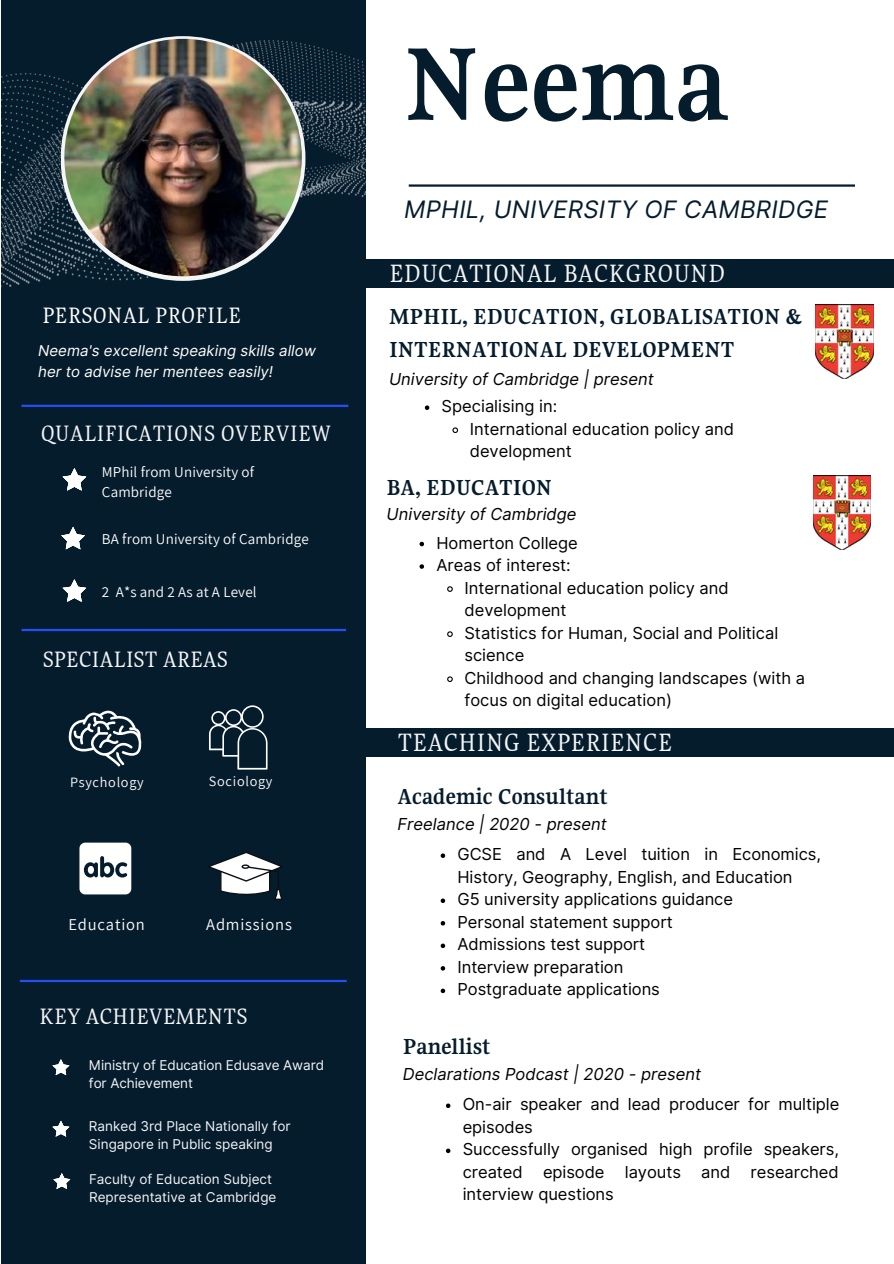
<style>
.page{position:relative;width:894px;height:1264px;background:#fff}
.page>*{position:absolute;margin:0;border:0;box-sizing:border-box;transform-origin:0 0}
.t1{font:700 114.15px "Gupter";letter-spacing:.01em;color:#051c2c}
.t2{font:27px "Gupter";color:#f4f5f7}
.t3{font:700 24px/32.7px "Gupter";color:#051c2c}
.t4{font:24px "Gupter";letter-spacing:-.01em;color:#f4f5f7}
.t5{font:italic 24px "Inter";letter-spacing:.01em;color:#051c2c}
.t6{font:24px "Gupter";color:#fefefe}
.t7{font:16.5px/22.5px "Inter";letter-spacing:-.005em;color:#000}
.t8{font:italic 16.5px "Inter";color:#000}
.t9{font:16.5px "Assistant";letter-spacing:.05em;color:#fff}
.t10{font:15px/20.2px "Assistant";letter-spacing:.01em;color:#fff}
.t11{font:italic 15px/20.2px "Inter";color:#fefefe}
.t12{font:14.25px "Assistant";letter-spacing:.05em;color:#fff}
.t13{font:13.5px/18px "Inter";color:#f4f5f7}
</style>
<div class="page">
<div style="left:1px;top:0;width:364px;height:1263px;background:#051c2c"></div>
<hr style="left:22px;top:405px;width:326px;height:2px;background:#244ff6">
<hr style="left:22px;top:629px;width:324px;height:2px;background:#244ff6">
<hr style="left:20px;top:979px;width:326px;height:3px;background:#244ff6">
<img style="left:1px;top:36px;width:364px;height:251px">
<img style="left:64px;top:39px;width:238px;height:237px;border-radius:50%">
<svg style="left:53px;top:1173px;width:17px;height:15px"></svg>
<svg style="left:52px;top:1121px;width:17px;height:15px"></svg>
<svg style="left:52px;top:1059px;width:17px;height:16px"></svg>
<hr style="left:408px;top:184px;width:446px;height:3px;background:#051c2c">
<svg style="left:419px;top:542px;width:5px;height:4px"></svg>
<svg style="left:419px;top:564px;width:5px;height:5px"></svg>
<svg style="left:447px;top:586px;width:6px;height:6px"></svg>
<svg style="left:447px;top:631px;width:6px;height:6px"></svg>
<svg style="left:447px;top:676px;width:6px;height:6px"></svg>
<div style="left:363px;top:259px;width:530px;height:28px;background:#051c2c"></div>
<svg style="left:440px;top:853px;width:5px;height:5px"></svg>
<svg style="left:440px;top:898px;width:5px;height:5px"></svg>
<svg style="left:440px;top:921px;width:5px;height:4px"></svg>
<svg style="left:440px;top:943px;width:5px;height:5px"></svg>
<svg style="left:440px;top:966px;width:5px;height:4px"></svg>
<svg style="left:440px;top:988px;width:5px;height:5px"></svg>
<div style="left:365px;top:728px;width:528px;height:28px;background:#051c2c"></div>
<svg style="left:446px;top:1103px;width:4px;height:4px"></svg>
<svg style="left:446px;top:1148px;width:4px;height:5px"></svg>
<svg style="left:61px;top:527px;width:24px;height:22px"></svg>
<svg style="left:63px;top:468px;width:23px;height:22px"></svg>
<svg style="left:63px;top:579px;width:23px;height:23px"></svg>
<svg style="left:208px;top:852px;width:75px;height:48px"></svg>
<div style="left:79px;top:842px;width:52px;height:52px;background:#fff;border-radius:6px"></div>
<svg style="left:84px;top:856px;width:43px;height:21px"></svg>
<svg style="left:68px;top:710px;width:74px;height:56px"></svg>
<svg style="left:209px;top:705px;width:58px;height:64px"></svg>
<img style="left:813px;top:475px;width:57px;height:74px">
<svg style="left:424px;top:405px;width:5px;height:5px"></svg>
<svg style="left:452px;top:427px;width:7px;height:6px"></svg>
<img style="left:815px;top:304px;width:57px;height:74px">
<h3 class="t6" style="left:42px;top:301px;width:200px">PERSONAL PROFILE</h3>
<p class="t11" style="left:38px;top:340px;width:279px">Neema's excellent speaking skills allow her to advise her mentees easily!</p>
<h3 class="t4" style="left:41px;top:419px;width:292px">QUALIFICATIONS OVERVIEW</h3>
<p class="t10" style="left:102px;top:461px;width:153px">MPhil from University of<br>Cambridge</p>
<p class="t10" style="left:102px;top:528px;width:208px">BA from University of Cambridge</p>
<p class="t10" style="left:102px;top:581px;width:156px">2 A*s and 2 As at A Level</p>
<h3 class="t4" style="left:43px;top:645px;width:187px">SPECIALIST AREAS</h3>
<p class="t12" style="left:70px;top:772px;width:75px">Psychology</p>
<p class="t12" style="left:209px;top:771px;width:65px">Sociology</p>
<p class="t9" style="left:68px;top:913px;width:78px">Education</p>
<p class="t9" style="left:206px;top:913px;width:87px">Admissions</p>
<h3 class="t4" style="left:39px;top:1002px;width:210px">KEY ACHIEVEMENTS</h3>
<p class="t13" style="left:89px;top:1055px;width:237px">Ministry of Education Edusave Award for Achievement</p>
<p class="t13" style="left:89px;top:1117px;width:203px">Ranked 3rd Place Nationally for<br>Singapore in Public speaking</p>
<p class="t13" style="left:89px;top:1169px;width:189px">Faculty of Education Subject<br>Representative at Cambridge</p>
<h1 class="t1" style="left:403px;top:17px;width:327px">Neema</h1>
<h3 class="t5" style="left:404px;top:195px;width:425px">MPHIL, UNIVERSITY OF CAMBRIDGE</h3>
<h2 class="t2" style="left:389px;top:257px;width:338px">EDUCATIONAL BACKGROUND</h2>
<h3 class="t3" style="left:389px;top:300px;width:415px">MPHIL, EDUCATION, GLOBALISATION &amp;<br>INTERNATIONAL DEVELOPMENT</h3>
<p class="t8" style="left:389px;top:369px;width:266px">University of Cambridge | present</p>
<p class="t7" style="left:469px;top:395px;width:266px;text-indent:-28px">Specialising in:<br>International education policy and development</p>
<h3 class="t3" style="left:386px;top:471px;width:167px">BA, EDUCATION</h3>
<p class="t8" style="left:386px;top:504px;width:191px">University of Cambridge</p>
<p class="t7" style="left:436px;top:531px;width:143px">Homerton College</p>
<p class="t7" style="left:436px;top:554px;width:136px">Areas of interest:</p>
<p class="t7" style="left:464px;top:576px;width:266px">International education policy and</p>
<p class="t7" style="left:464px;top:599px;width:104px">development</p>
<p class="t7" style="left:464px;top:621px;width:315px">Statistics for Human, Social and Political</p>
<p class="t7" style="left:464px;top:644px;width:61px">science</p>
<p class="t7" style="left:464px;top:666px;width:342px">Childhood and changing landscapes (with a</p>
<p class="t7" style="left:464px;top:689px;width:209px">focus on digital education)</p>
<h2 class="t2" style="left:397px;top:726px;width:276px">TEACHING EXPERIENCE</h2>
<h3 class="t3" style="left:397px;top:780px;width:211px">Academic Consultant</h3>
<p class="t8" style="left:397px;top:813px;width:211px">Freelance | 2020 - present</p>
<p class="t7" style="left:457px;top:843px;width:365px">GCSE and A Level tuition in Economics,<br>History, Geography, English, and Education<br>G5 university applications guidance<br>Personal statement support<br>Admissions test support<br>Interview preparation<br>Postgraduate applications</p>
<h3 class="t3" style="left:403px;top:1030px;width:89px">Panellist</h3>
<p class="t8" style="left:403px;top:1063px;width:300px">Declarations Podcast | 2020 - present</p>
<p class="t7" style="left:462px;top:1092px;width:378px">On-air speaker and lead producer for multiple episodes<br>Successfully organised high profile speakers, created episode layouts and researched interview questions</p>
</div>
